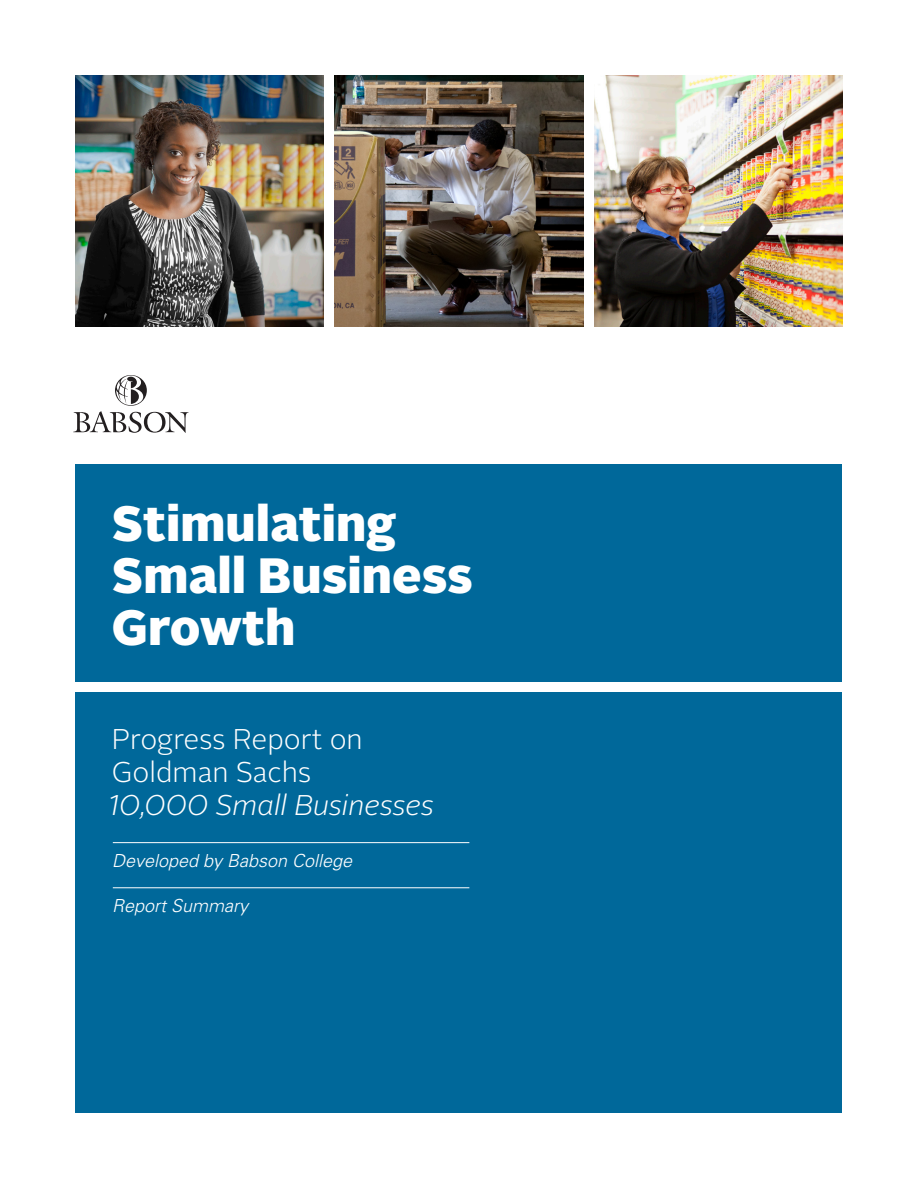
<style>
.page{position:relative;width:918px;height:1188px;background:#fff}
.page>*{position:absolute;margin:0;border:0;box-sizing:border-box;transform-origin:0 0}
.Heads{font:900 49.5px/52.3px "Alright Sans";color:#fff}
.Heads-2{font:300 28.5px/33px "Alright Sans";color:#fff}
.Heads-3{font:italic 300 18px "Univers";color:#fff}
.s1{font-style:italic}
</style>
<div class="page">
<img style="left:594px;top:76px;width:248px;height:250px">
<img style="left:76px;top:76px;width:248px;height:250px">
<img style="left:335px;top:76px;width:248px;height:250px">
<div style="left:76px;top:464px;width:766px;height:648px;background:#00689a"></div>
<div style="left:0;top:682px;width:918px;height:9px;background:#fff"></div>
<svg style="left:73px;top:375px;width:115px;height:58px"></svg>
<hr style="left:113px;top:842px;width:356px;height:1px;background:#fff">
<hr style="left:113px;top:887px;width:356px;height:1px;background:#fff">
<p class="Heads" style="left:112px;top:497px;width:363px">Stimulating<br>Small Business<br>Growth</p>
<p class="Heads-2" style="left:109px;top:723px;width:326px">Progress Report on<br>Goldman Sachs<br><span class="s1">10,000 Small Businesses</span></p>
<p class="Heads-3" style="left:112px;top:850px;width:242px">Developed by Babson College</p>
<p class="Heads-3" style="left:112px;top:895px;width:138px">Report Summary</p>
</div>
